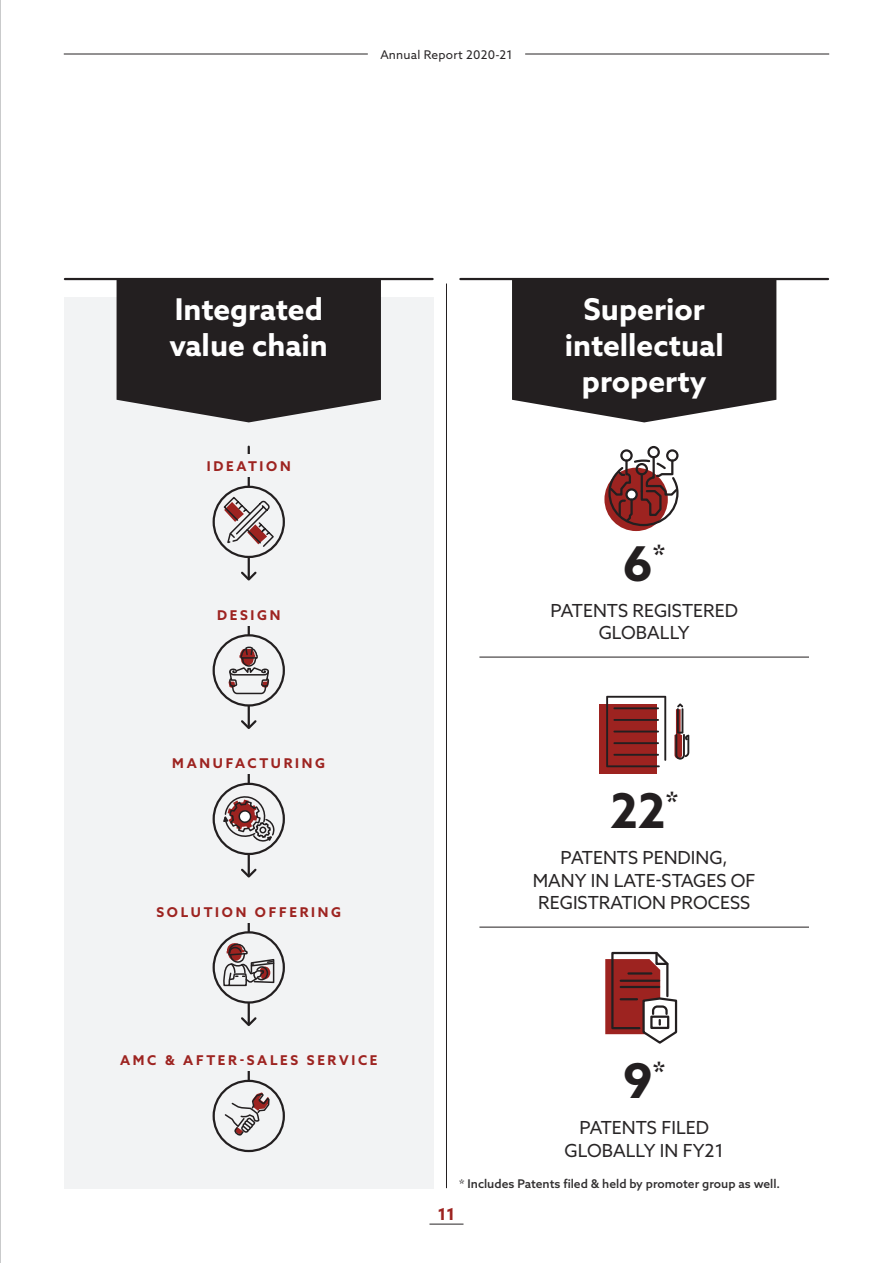
<style>
.page{position:relative;width:893px;height:1263px;background:#fff}
.page>*{position:absolute;margin:0;border:0;box-sizing:border-box;transform-origin:0 0}
.t1{font:700 48px "Azo Sans";color:#231f20}
.t2{font:700 30px/36px "Azo Sans";color:#fff}
.t3{font:18px/22.5px "Azo Sans";color:#282526;text-align:center}
.t4{font:700 16.5px "Azo Sans";color:#9d2320}
.t5{font:700 13.5px "Azo Sans";letter-spacing:.2em;color:#9d2320}
.t6{font:500 12px "Azo Sans";color:#312f30}
.t7{font:12px "Azo Sans";letter-spacing:.02em;color:#282526}
</style>
<div class="page">
<hr style="left:460px;top:278px;width:368px;height:2px;background:#231f20">
<div style="left:64px;top:297px;width:370px;height:891px;background:#f2f3f4"></div>
<hr style="left:65px;top:278px;width:368px;height:2px;background:#231f20">
<hr style="left:248px;top:447px;width:2px;height:130px;background:#231f20">
<hr style="left:248px;top:615px;width:2px;height:110px;background:#231f20">
<hr style="left:248px;top:764px;width:2px;height:110px;background:#231f20">
<hr style="left:248px;top:910px;width:2px;height:113px;background:#231f20">
<hr style="left:248px;top:1059px;width:2px;height:87px;background:#231f20">
<svg style="left:117px;top:280px;width:264px;height:142px;background:#322f30"></svg>
<svg style="left:512px;top:280px;width:264px;height:142px;background:#343031"></svg>
<hr style="left:479px;top:657px;width:330px;height:1px;background:#231f20">
<hr style="left:479px;top:927px;width:330px;height:1px;background:#231f20">
<div style="left:599px;top:704px;width:58px;height:70px;background:#9d2320"></div>
<svg style="left:606px;top:696px;width:60px;height:71px"></svg>
<hr style="left:613px;top:707px;width:46px;height:2px;background:#231f20">
<hr style="left:613px;top:719px;width:46px;height:2px;background:#231f20">
<hr style="left:613px;top:731px;width:46px;height:1px;background:#231f20">
<hr style="left:613px;top:742px;width:46px;height:2px;background:#231f20">
<hr style="left:613px;top:754px;width:46px;height:2px;background:#231f20">
<svg style="left:674px;top:703px;width:15px;height:57px"></svg>
<div style="left:183px;top:603px;width:132px;height:23px;background:#f2f3f4"></div>
<div style="left:154px;top:752px;width:189px;height:22px;background:#f2f3f4"></div>
<div style="left:117px;top:900px;width:264px;height:23px;background:#f2f3f4"></div>
<div style="left:92px;top:1049px;width:313px;height:22px;background:#f2f3f4"></div>
<div style="left:214px;top:635px;width:70px;height:70px;background:#f2f3f4;border-radius:50%"></div>
<div style="left:213px;top:634px;width:72px;height:73px;border:2px solid #231f20;border-radius:50%"></div>
<svg style="left:214px;top:784px;width:70px;height:70px"></svg>
<div style="left:213px;top:783px;width:72px;height:72px;border:2px solid #231f20;border-radius:50%"></div>
<svg style="left:214px;top:932px;width:70px;height:70px"></svg>
<div style="left:213px;top:931px;width:72px;height:73px;border:2px solid #231f20;border-radius:50%"></div>
<div style="left:214px;top:1081px;width:70px;height:70px;background:#f2f3f4;border-radius:50%"></div>
<div style="left:213px;top:1080px;width:72px;height:72px;border:2px solid #231f20;border-radius:50%"></div>
<svg style="left:241px;top:570px;width:16px;height:11px"></svg>
<svg style="left:241px;top:718px;width:16px;height:11px"></svg>
<svg style="left:241px;top:867px;width:16px;height:11px"></svg>
<svg style="left:241px;top:1015px;width:16px;height:11px"></svg>
<div style="left:183px;top:454px;width:132px;height:23px;background:#f2f3f4"></div>
<svg style="left:214px;top:487px;width:70px;height:70px"></svg>
<div style="left:213px;top:486px;width:72px;height:72px;border:2px solid #231f20;border-radius:50%"></div>
<hr style="left:446px;top:284px;width:1px;height:904px;background:#231f20">
<svg style="left:222px;top:495px;width:53px;height:53px"></svg>
<svg style="left:228px;top:647px;width:42px;height:63px"></svg>
<svg style="left:222px;top:795px;width:54px;height:48px"></svg>
<svg style="left:222px;top:939px;width:53px;height:60px"></svg>
<svg style="left:223px;top:1092px;width:47px;height:47px"></svg>
<svg style="left:604px;top:468px;width:64px;height:63px"></svg>
<svg style="left:607px;top:455px;width:72px;height:72px"></svg>
<div style="left:636px;top:463px;width:12px;height:12px;border:2px solid #231f20;border-radius:50%"></div>
<div style="left:620px;top:449px;width:13px;height:13px;border:2px solid #231f20;border-radius:50%"></div>
<div style="left:647px;top:446px;width:13px;height:12px;border:2px solid #231f20;border-radius:50%"></div>
<div style="left:666px;top:449px;width:12px;height:13px;border:2px solid #231f20;border-radius:50%"></div>
<svg style="left:605px;top:951px;width:73px;height:93px"></svg>
<hr style="left:429px;top:1224px;width:34px;height:1px;background:#282526">
<hr style="left:64px;top:54px;width:304px;height:1px;background:#282526">
<hr style="left:525px;top:54px;width:304px;height:1px;background:#282526">
<hr style="left:0;top:0;width:1px;height:1263px;background:#939598">
<p class="t7" style="left:380px;top:46px;width:134px">Annual Report 2020-21</p>
<p class="t2" style="left:170px;top:290px;width:160px">Integrated value chain</p>
<p class="t2" style="left:565px;top:290px;width:160px;text-align:center">Superior intellectual property</p>
<p class="t5" style="left:207px;top:457px;width:85px">IDEATION</p>
<p class="t5" style="left:217px;top:606px;width:65px">DESIGN</p>
<p class="t5" style="left:172px;top:754px;width:154px">MANUFACTURING</p>
<p class="t5" style="left:156px;top:903px;width:186px">SOLUTION OFFERING</p>
<p class="t5" style="left:120px;top:1051px;width:259px">AMC &amp; AFTER-SALES SERVICE</p>
<p class="t1" style="left:623px;top:531px;width:44px">6<sup>*</sup></p>
<p class="t3" style="left:551px;top:599px;width:189px">PATENTS REGISTERED<br>GLOBALLY</p>
<p class="t1" style="left:610px;top:779px;width:70px">22<sup>*</sup></p>
<p class="t3" style="left:533px;top:846px;width:224px">PATENTS PENDING,<br>MANY IN LATE-STAGES OF<br>REGISTRATION PROCESS</p>
<p class="t1" style="left:623px;top:1049px;width:44px">9<sup>*</sup></p>
<p class="t3" style="left:564px;top:1116px;width:161px">PATENTS FILED<br>GLOBALLY IN FY21</p>
<p class="t6" style="left:459px;top:1176px;width:322px">* Includes Patents filed &amp; held by promoter group as well.</p>
<p class="t4" style="left:438px;top:1203px;width:19px">11</p>
</div>
